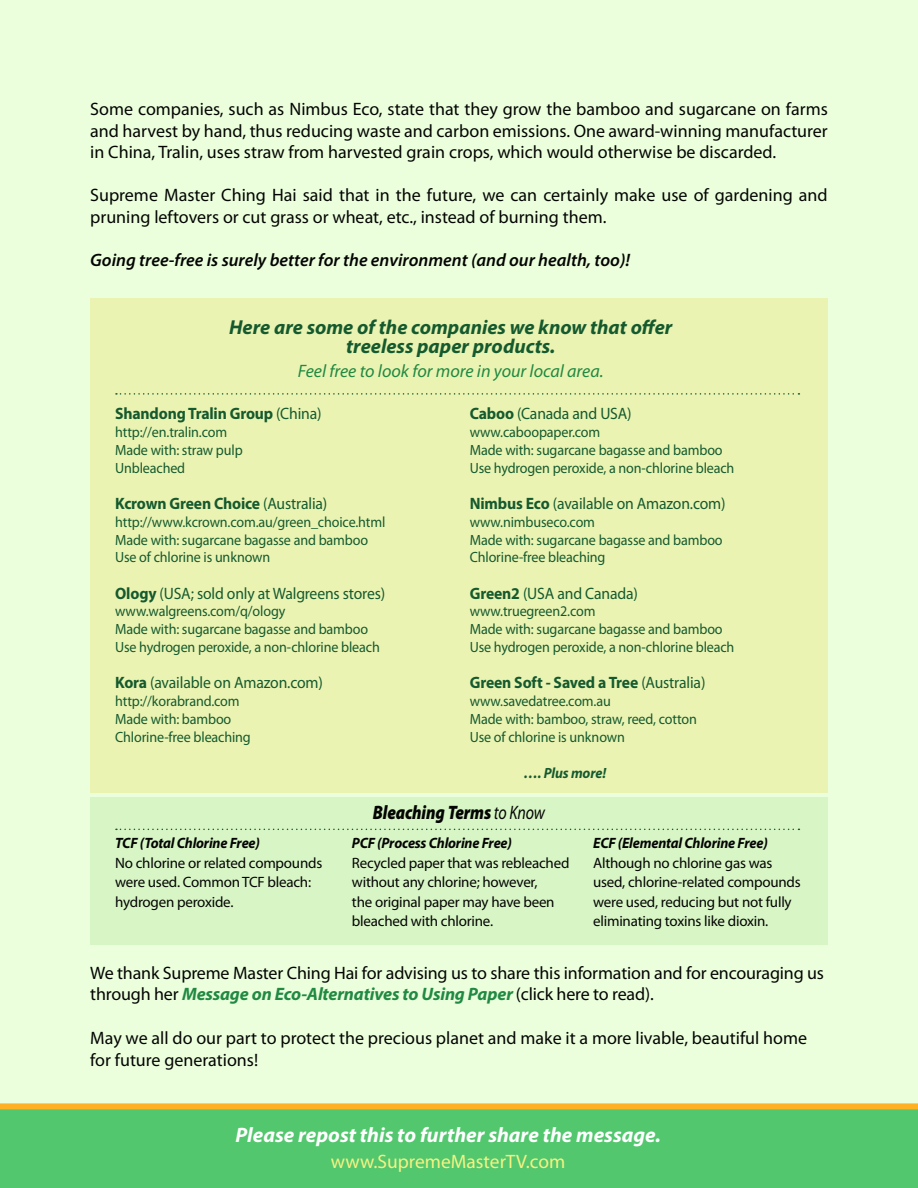
<style>
.page{position:relative;width:918px;height:1188px;background:#ebffdd}
.page>*{position:absolute;margin:0;border:0;box-sizing:border-box;transform-origin:0 0}
.t1{font:italic 700 21px "Myriad Pro";color:#fff}
.t2{font:italic 700 20.25px "Myriad Pro";color:#155a2e}
.t3{font:19.5px "Myriad Pro";color:#f6f283}
.t4{font:italic 900 19.5px "Myriad Pro";letter-spacing:-.01em;color:#040503;scale:.85 1}
.t5{font:18px/21.6px "Myriad Pro";color:#040503}
.t6{font:italic 600 18px "Myriad Pro";color:#040503}
.t7{font:italic 18px "Myriad Pro";color:#218942}
.t8{font:16.5px "Myriad Pro";letter-spacing:-.01em;color:#155a2e;scale:.95 1}
.t9{font:700 16.5px "Myriad Pro";letter-spacing:-.01em;color:#155a2e;scale:.95 1}
.t10{font:15px/19.5px "Myriad Pro";letter-spacing:-.015em;color:#040503}
.t11{font:italic 700 15px "Myriad Pro";letter-spacing:-.015em;color:#040503;scale:.95 1}
.t12{font:14.85px "Myriad Pro";letter-spacing:-.01em;color:#155a2e;scale:.95 1}
.t13{font:italic 700 14.85px "Myriad Pro";letter-spacing:-.01em;color:#155a2e;scale:.95 1}
.s1{font-weight:400}
.s2{font-weight:700}
.s3{font-weight:700;font-style:italic}
.s4{font-weight:700;font-style:italic;color:#218942}
</style>
<div class="page">
<div style="left:0;top:1109px;width:918px;height:79px;background:#52c76e"></div>
<div style="left:0;top:1103px;width:918px;height:6px;background:#ffb023"></div>
<div style="left:90px;top:298px;width:738px;height:495px;background:#ebf3b3"></div>
<div style="left:90px;top:798px;width:738px;height:147px;background:#d8f5c6"></div>
<svg style="left:116px;top:393px;width:683px;height:2px"></svg>
<svg style="left:116px;top:829px;width:683px;height:1px"></svg>
<p class="t5" style="left:90px;top:98px;width:739px;text-align:justify">Some companies, such as Nimbus Eco, state that they grow the bamboo and sugarcane on farms and harvest by hand, thus reducing waste and carbon emissions. One award-winning manufacturer in China, Tralin, uses straw from harvested grain crops, which would otherwise be discarded.</p>
<p class="t5" style="left:90px;top:184px;width:739px">Supreme Master Ching Hai said that in the future, we can certainly make use of gardening and pruning leftovers or cut grass or wheat, etc., instead of burning them.</p>
<p class="t6" style="left:90px;top:249px;width:541px">Going tree-free is surely better for the environment (and our health, too)!</p>
<p class="t2" style="left:229px;top:314px;width:445px">Here are some of the companies we know that offer</p>
<p class="t2" style="left:346px;top:333px;width:211px">treeless paper products.</p>
<p class="t7" style="left:298px;top:360px;width:307px">Feel free to look for more in your local area.</p>
<p class="t9" style="left:115px;top:403px;width:219px">Shandong Tralin Group <span class="s1">(China)</span></p>
<p class="t12" style="left:115px;top:423px;width:119px">http://en.tralin.com</p>
<p class="t12" style="left:115px;top:441px;width:136px">Made with: straw pulp</p>
<p class="t12" style="left:115px;top:458px;width:75px">Unbleached</p>
<p class="t9" style="left:115px;top:493px;width:225px">Kcrown Green Choice <span class="s1">(Australia)</span></p>
<p class="t12" style="left:115px;top:513px;width:286px">http://www.kcrown.com.au/green_choice.html</p>
<p class="t12" style="left:115px;top:530px;width:268px">Made with: sugarcane bagasse and bamboo</p>
<p class="t12" style="left:115px;top:548px;width:165px">Use of chlorine is unknown</p>
<p class="t8" style="left:115px;top:583px;width:286px"><span class="s2">Ology</span> (USA; sold only at Walgreens stores)</p>
<p class="t12" style="left:115px;top:602px;width:181px">www.walgreens.com/q/ology</p>
<p class="t12" style="left:115px;top:620px;width:268px">Made with: sugarcane bagasse and bamboo</p>
<p class="t12" style="left:115px;top:638px;width:280px">Use hydrogen peroxide, a non-chlorine bleach</p>
<p class="t8" style="left:115px;top:673px;width:220px"><span class="s2">Kora</span> (available on Amazon.com)</p>
<p class="t12" style="left:115px;top:692px;width:132px">http://korabrand.com</p>
<p class="t12" style="left:115px;top:710px;width:124px">Made with: bamboo</p>
<p class="t12" style="left:115px;top:728px;width:144px">Chlorine-free bleaching</p>
<p class="t8" style="left:470px;top:403px;width:172px"><span class="s2">Caboo</span> (Canada and USA)</p>
<p class="t12" style="left:470px;top:423px;width:139px">www.caboopaper.com</p>
<p class="t12" style="left:470px;top:441px;width:268px">Made with: sugarcane bagasse and bamboo</p>
<p class="t12" style="left:470px;top:458px;width:280px">Use hydrogen peroxide, a non-chlorine bleach</p>
<p class="t8" style="left:470px;top:493px;width:271px"><span class="s2">Nimbus Eco</span> (available on Amazon.com)</p>
<p class="t12" style="left:470px;top:513px;width:133px">www.nimbuseco.com</p>
<p class="t12" style="left:470px;top:530px;width:268px">Made with: sugarcane bagasse and bamboo</p>
<p class="t12" style="left:470px;top:548px;width:144px">Chlorine-free bleaching</p>
<p class="t8" style="left:470px;top:583px;width:179px"><span class="s2">Green2</span> (USA and Canada)</p>
<p class="t12" style="left:470px;top:602px;width:134px">www.truegreen2.com</p>
<p class="t12" style="left:470px;top:620px;width:268px">Made with: sugarcane bagasse and bamboo</p>
<p class="t12" style="left:470px;top:638px;width:280px">Use hydrogen peroxide, a non-chlorine bleach</p>
<p class="t9" style="left:470px;top:672px;width:250px">Green Soft - Saved a Tree <span class="s1">(Australia)</span></p>
<p class="t12" style="left:470px;top:692px;width:150px">www.savedatree.com.au</p>
<p class="t12" style="left:470px;top:710px;width:241px">Made with: bamboo, straw, reed, cotton</p>
<p class="t12" style="left:470px;top:728px;width:165px">Use of chlorine is unknown</p>
<p class="t13" style="left:524px;top:763px;width:88px">…. Plus more!</p>
<p class="t11" style="left:115px;top:833px;width:154px">TCF (Total Chlorine Free)</p>
<p class="t10" style="left:115px;top:853px;width:209px">No chlorine or related compounds were used. Common TCF bleach: hydrogen peroxide.</p>
<p class="t4" style="left:373px;top:802px;width:204px">Bleaching Terms <span class="s1">to Know</span></p>
<p class="t11" style="left:352px;top:833px;width:170px">PCF (Process Chlorine Free)</p>
<p class="t10" style="left:352px;top:853px;width:219px">Recycled paper that was rebleached without any chlorine; however,<br>the original paper may have been bleached with chlorine.</p>
<p class="t10" style="left:593px;top:833px;width:209px"><span class="s3">ECF (Elemental Chlorine Free)<br></span>Although no chlorine gas was used, chlorine-related compounds were used, reducing but not fully eliminating toxins like dioxin.</p>
<p class="t5" style="left:90px;top:961px;width:735px">We thank Supreme Master Ching Hai for advising us to share this information and for encouraging us through her <span class="s4">Message on Eco-Alternatives to Using Paper</span> (click here to read).</p>
<p class="t5" style="left:90px;top:1027px;width:718px">May we all do our part to protect the precious planet and make it a more livable, beautiful home for future generations!</p>
<p class="t1" style="left:236px;top:1121px;width:427px">Please repost this to further share the message.</p>
<p class="t3" style="left:331px;top:1149px;width:236px">www.SupremeMasterTV.com</p>
</div>
